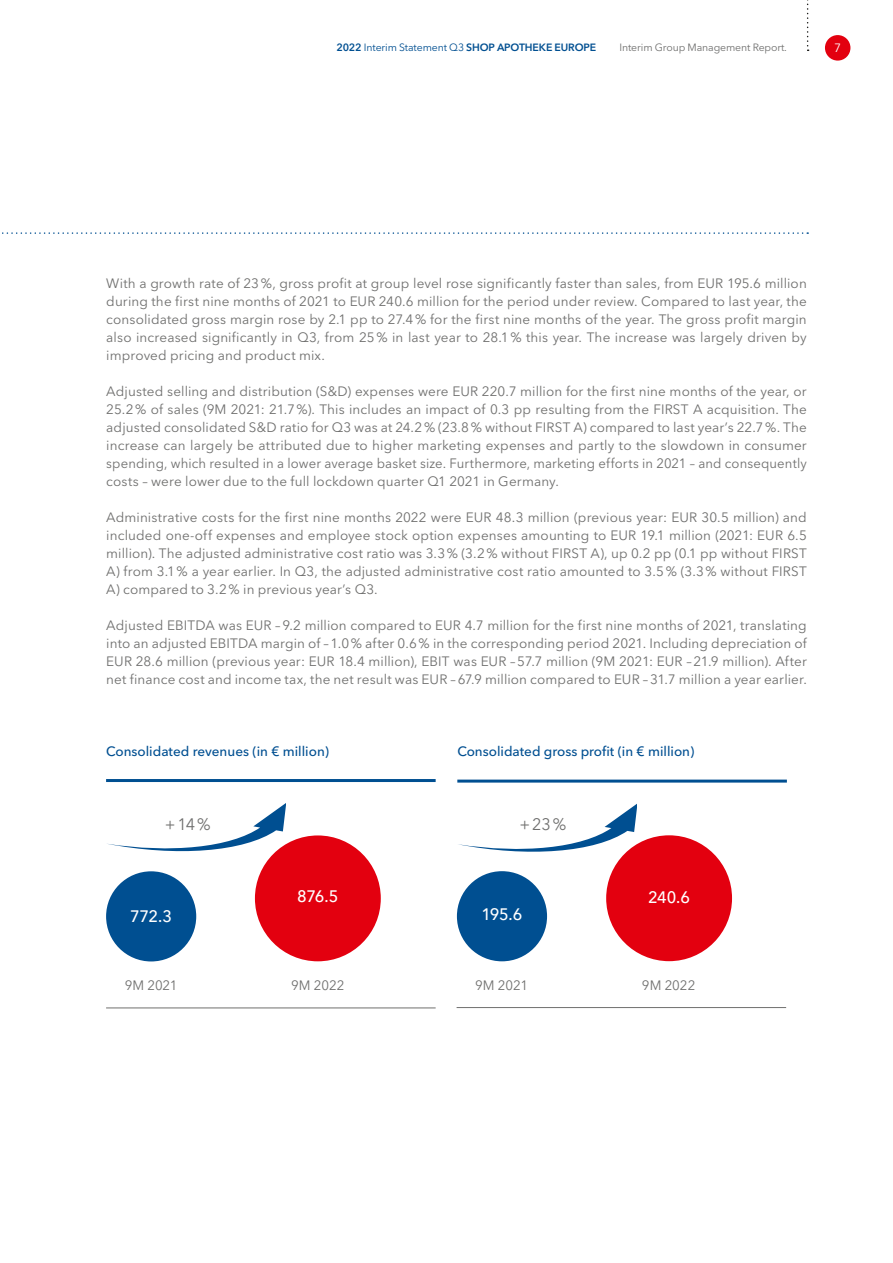
<style>
.page{position:relative;width:893px;height:1263px;background:#fff}
.page>*{position:absolute;margin:0;border:0;box-sizing:border-box;transform-origin:0 0}
.t1{font:500 16.5px "Avenir Next LT Pro";letter-spacing:-.03em;color:#fff}
.t2{font:16.5px "Avenir Next LT Pro";color:#6f6f6e}
.t3{font:13.5px/18px "Avenir Next LT Pro";letter-spacing:.01em;color:#6f6f6e;text-align:justify}
.t4{font:500 13.5px "Avenir Next LT Pro";color:#004f91}
.t5{font:12px "Avenir Next LT Pro";color:#fff}
.t6{font:600 10.5px "Avenir Next LT Pro";letter-spacing:-.01em;color:#004f91}
.t7{font:10.5px "Avenir Next LT Pro";letter-spacing:-.01em;color:#6f6f6e}
.s1{font-weight:400}
</style>
<div class="page">
<svg style="left:807px;top:0;width:2px;height:51px"></svg>
<div style="left:825px;top:35px;width:25px;height:26px;background:#e3000f;border-radius:50%"></div>
<svg style="left:2px;top:232px;width:806px;height:2px"></svg>
<svg style="left:107px;top:803px;width:179px;height:48px"></svg>
<div style="left:106px;top:871px;width:90px;height:90px;background:#004f91;border-radius:50%"></div>
<div style="left:255px;top:835px;width:126px;height:126px;background:#e3000f;border-radius:50%"></div>
<svg style="left:458px;top:803px;width:179px;height:49px"></svg>
<div style="left:457px;top:871px;width:90px;height:90px;background:#004f91;border-radius:50%"></div>
<div style="left:606px;top:835px;width:126px;height:126px;background:#e3000f;border-radius:50%"></div>
<hr style="left:106px;top:779px;width:330px;height:3px;background:#004f91">
<hr style="left:457px;top:779px;width:330px;height:3px;background:#004f91">
<hr style="left:106px;top:1008px;width:330px;height:1px;background:#6f6f6e">
<hr style="left:457px;top:1007px;width:329px;height:1px;background:#6f6f6e">
<p class="t6" style="left:336px;top:41px;width:261px">2022 <span class="s1">Interim Statement Q3</span> SHOP APOTHEKE EUROPE</p>
<p class="t7" style="left:619px;top:41px;width:169px">Interim Group Management Report.</p>
<p class="t5" style="left:834px;top:41px;width:8px">7</p>
<p class="t3" style="left:106px;top:274px;width:702px">With a growth rate of 23%, gross profit at group level rose significantly faster than sales, from EUR 195.6 million during the first nine months of 2021 to EUR 240.6 million for the period under review. Compared to last year, the consolidated gross margin rose by 2.1 pp to 27.4% for the first nine months of the year. The gross profit margin also increased significantly in Q3, from 25% in last year to 28.1% this year. The increase was largely driven by improved pricing and product mix.</p>
<p class="t3" style="left:106px;top:382px;width:702px">Adjusted selling and distribution (S&amp;D) expenses were EUR 220.7 million for the first nine months of the year, or 25.2% of sales (9M 2021: 21.7%). This includes an impact of 0.3 pp resulting from the FIRST A acquisition. The adjusted consolidated S&amp;D ratio for Q3 was at 24.2% (23.8% without FIRST A) compared to last year’s 22.7%. The increase can largely be attributed due to higher marketing expenses and partly to the slowdown in consumer spending, which resulted in a lower average basket size. Furthermore, marketing efforts in 2021 – and consequently costs – were lower due to the full lockdown quarter Q1 2021 in Germany.</p>
<p class="t3" style="left:106px;top:508px;width:702px">Administrative costs for the first nine months 2022 were EUR 48.3 million (previous year: EUR 30.5 million) and included one-off expenses and employee stock option expenses amounting to EUR 19.1 million (2021: EUR 6.5 million). The adjusted administrative cost ratio was 3.3% (3.2% without FIRST A), up 0.2 pp (0.1 pp without FIRST A) from 3.1% a year earlier. In Q3, the adjusted administrative cost ratio amounted to 3.5% (3.3% without FIRST A) compared to 3.2% in previous year’s Q3.</p>
<p class="t3" style="left:106px;top:616px;width:702px">Adjusted EBITDA was EUR –9.2 million compared to EUR 4.7 million for the first nine months of 2021, translating into an adjusted EBITDA margin of –1.0% after 0.6% in the corresponding period 2021. Including depreciation of EUR 28.6 million (previous year: EUR 18.4 million), EBIT was EUR –57.7 million (9M 2021: EUR –21.9 million). After net finance cost and income tax, the net result was EUR –67.9 million compared to EUR –31.7 million a year earlier.</p>
<p class="t4" style="left:106px;top:743px;width:225px">Consolidated revenues (in € million)</p>
<p class="t4" style="left:457px;top:743px;width:239px">Consolidated gross profit (in € million)</p>
<p class="t2" style="left:165px;top:814px;width:47px">+14%</p>
<p class="t2" style="left:519px;top:815px;width:48px">+23%</p>
<p class="t1" style="left:297px;top:887px;width:43px">876.5</p>
<p class="t1" style="left:648px;top:887px;width:44px">240.6</p>
<p class="t1" style="left:130px;top:906px;width:44px">772.3</p>
<p class="t1" style="left:481px;top:904px;width:43px">195.6</p>
<p class="t3" style="left:125px;top:976px;width:54px">9M 2021</p>
<p class="t3" style="left:291px;top:976px;width:55px">9M 2022</p>
<p class="t3" style="left:475px;top:976px;width:54px">9M 2021</p>
<p class="t3" style="left:642px;top:976px;width:55px">9M 2022</p>
</div>
